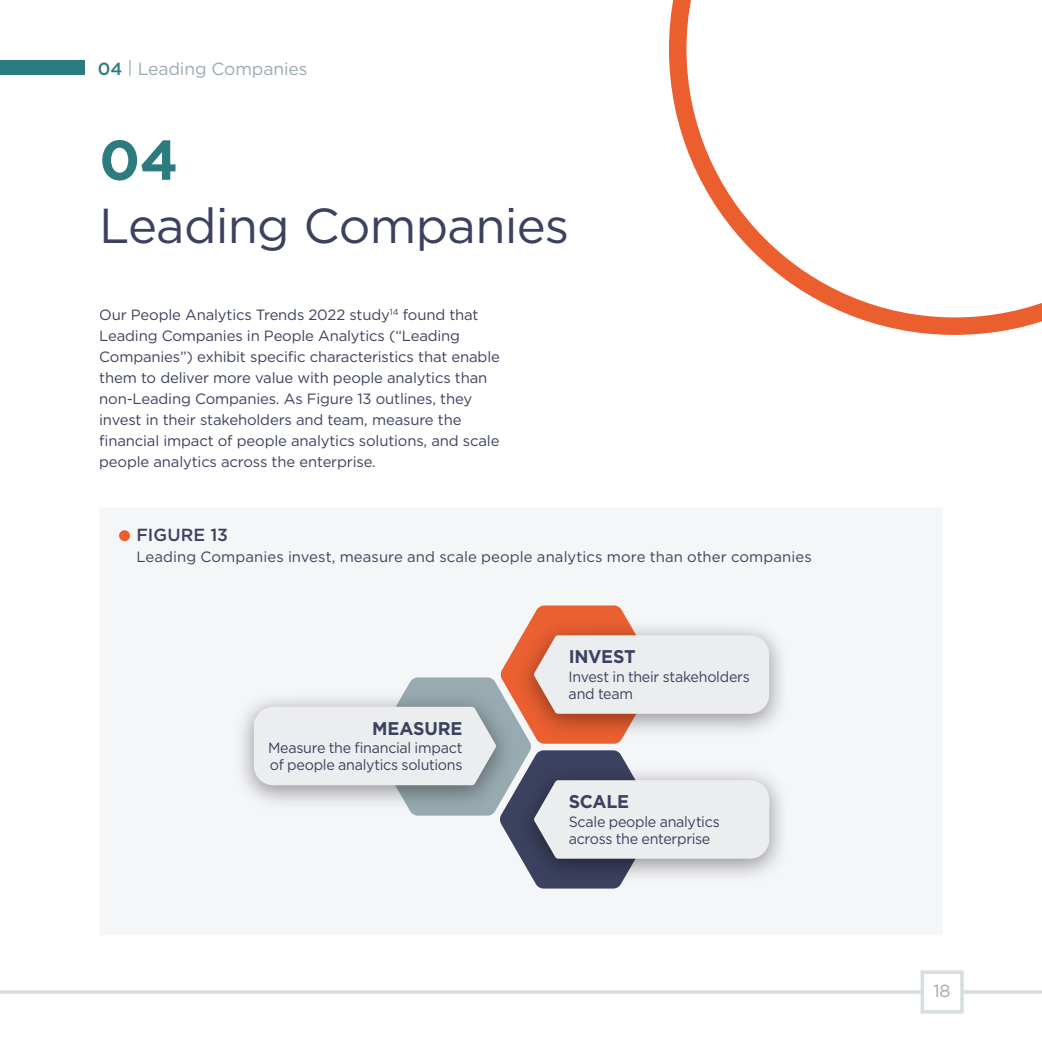
<style>
.page{position:relative;width:1042px;height:1042px;background:#fff}
.page>*{position:absolute;margin:0;border:0;box-sizing:border-box;transform-origin:0 0}
.t1{font:700 56px "Gotham";color:#2c7b7f}
.t2{font:49px "Gotham";letter-spacing:-.015em;color:#3c415f}
.t3{font:700 18.38px "Gotham";letter-spacing:-.01em;color:#3c415f}
.t4{font:17.5px "Gotham";letter-spacing:-.01em;color:#98abb1}
.t5{font:500 17.5px "Gotham";letter-spacing:.005em;color:#3c415f}
.t6{font:17.5px "Gotham";color:#99acb2}
.t7{font:14.88px/21px "Gotham";letter-spacing:-.01em;color:#3c415f}
.t8{font:14.88px/17.5px "Gotham";letter-spacing:-.01em;color:#3c415f;scale:.96 1}
.s1{font-weight:500;color:#2c7b7f}
</style>
<div class="page">
<svg style="left:920px;top:970px;width:44px;height:44px"></svg>
<hr style="left:0;top:990px;width:924px;height:4px;background:#d6dee0">
<hr style="left:961px;top:990px;width:81px;height:4px;background:#d6dee0">
<div style="left:0;top:61px;width:84px;height:14px;background:#2c7b7f"></div>
<div style="left:119px;top:530px;width:11px;height:11px;background:#eb5f2f;border-radius:50%"></div>
<img style="left:540px;top:769px;width:250px;height:120px">
<svg style="left:254px;top:605px;width:515px;height:283px"></svg>
<svg style="left:669px;top:0;width:373px;height:335px"></svg>
<p class="t4" style="left:98px;top:57px;width:211px"><span class="s1">04</span> | Leading Companies</p>
<h1 class="t1" style="left:99px;top:128px;width:81px">04</h1>
<h2 class="t2" style="left:99px;top:194px;width:471px">Leading Companies</h2>
<p class="t7" style="left:99px;top:303px;width:402px">Our People Analytics Trends 2022 study<sup>14</sup> found that Leading Companies in People Analytics (“Leading Companies”) exhibit specific characteristics that enable them to deliver more value with people analytics than non-Leading Companies. As Figure 13 outlines, they invest in their stakeholders and team, measure the financial impact of people analytics solutions, and scale people analytics across the enterprise.</p>
<p class="t5" style="left:136px;top:523px;width:93px">FIGURE 13</p>
<p class="t7" style="left:136px;top:546px;width:677px">Leading Companies invest, measure and scale people analytics more than other companies</p>
<p class="t3" style="left:372px;top:717px;width:92px">MEASURE</p>
<p class="t8" style="left:268px;top:738px;width:204px">Measure the financial impact of people analytics solutions</p>
<p class="t3" style="left:569px;top:646px;width:69px">INVEST</p>
<p class="t8" style="left:569px;top:667px;width:190px">Invest in their stakeholders and team</p>
<p class="t3" style="left:569px;top:791px;width:62px">SCALE</p>
<p class="t8" style="left:569px;top:812px;width:159px">Scale people analytics across the enterprise</p>
<p class="t6" style="left:933px;top:980px;width:19px">18</p>
</div>
